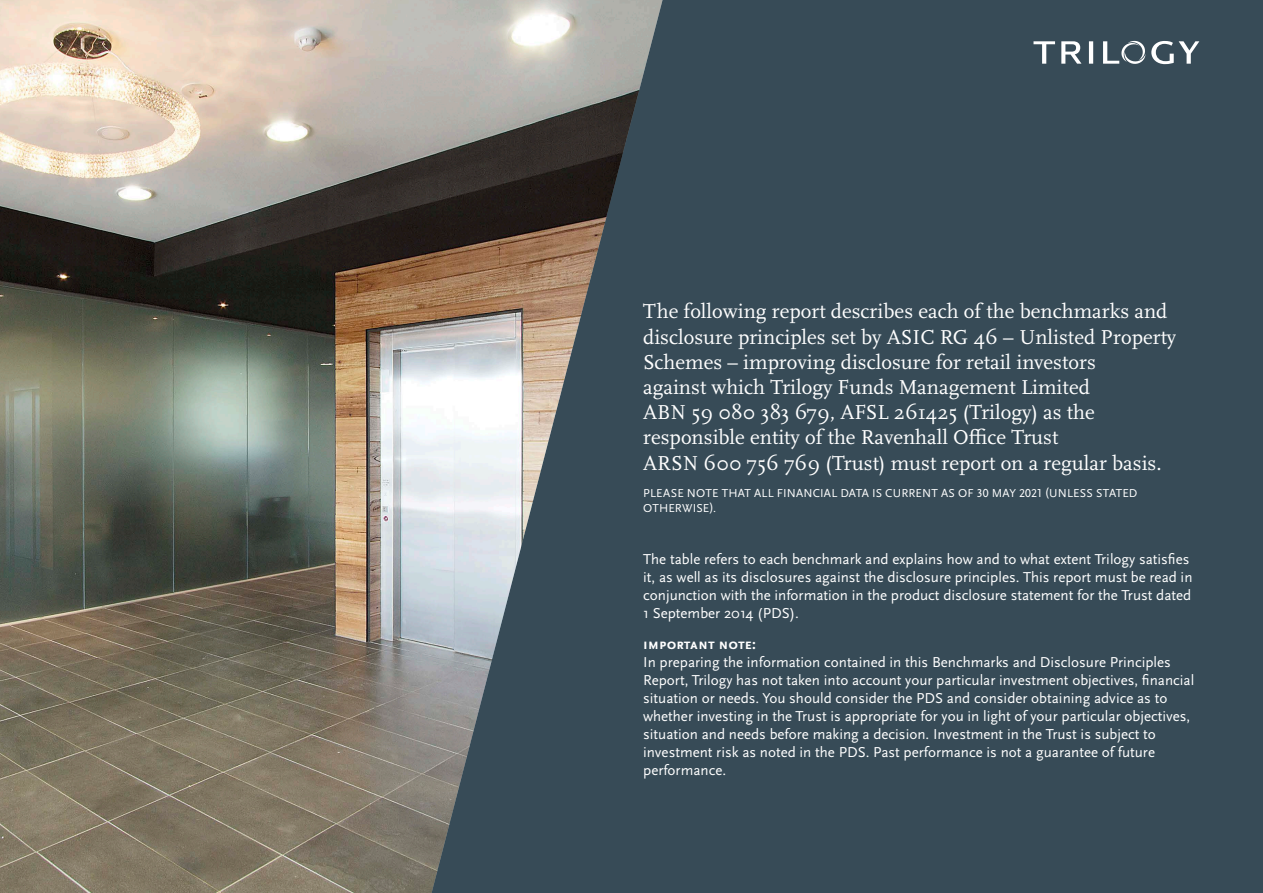
<style>
.page{position:relative;width:1263px;height:893px;background:#374b57}
.page>*{position:absolute;margin:0;border:0;box-sizing:border-box;transform-origin:0 0}
.t1{font:21px/25.2px "Scala Pro";color:#fff}
.t2{font:15px/18px "Scala Sans Pro";color:#fff}
.t3{font:700 15px "Scala Sans Pro";color:#fff}
.t4{font:12px/15px "Scala Sans Pro";letter-spacing:.015em;color:#fff}
</style>
<div class="page">
<img style="left:0;top:0;width:662px;height:893px">
<svg style="left:1033px;top:41px;width:22px;height:23px"></svg>
<svg style="left:1061px;top:41px;width:20px;height:23px"></svg>
<svg style="left:1089px;top:41px;width:4px;height:23px"></svg>
<svg style="left:1103px;top:41px;width:96px;height:24px"></svg>
<p class="t1" style="left:643px;top:299px;width:535px">The following report describes each of the benchmarks and disclosure principles set by ASIC RG 46 – Unlisted Property Schemes – improving disclosure for retail investors<br>against which Trilogy Funds Management Limited<br>ABN 59 080 383 679, AFSL 261425 (Trilogy) as the responsible entity of the Ravenhall Office Trust<br>ARSN 600 756 769 (Trust) must report on a regular basis.</p>
<p class="t4" style="left:643px;top:486px;width:496px">PLEASE NOTE THAT ALL FINANCIAL DATA IS CURRENT AS OF 30 MAY 2021 (UNLESS STATED<br>OTHERWISE).</p>
<p class="t2" style="left:643px;top:551px;width:551px">The table refers to each benchmark and explains how and to what extent Trilogy satisfies it, as well as its disclosures against the disclosure principles. This report must be read in conjunction with the information in the product disclosure statement for the Trust dated 1 September 2014 (PDS).</p>
<p class="t3" style="left:643px;top:636px;width:114px">important note:</p>
<p class="t2" style="left:643px;top:653px;width:553px">In preparing the information contained in this Benchmarks and Disclosure Principles Report, Trilogy has not taken into account your particular investment objectives, financial situation or needs. You should consider the PDS and consider obtaining advice as to whether investing in the Trust is appropriate for you in light of your particular objectives, situation and needs before making a decision. Investment in the Trust is subject to investment risk as noted in the PDS. Past performance is not a guarantee of future performance.</p>
</div>
